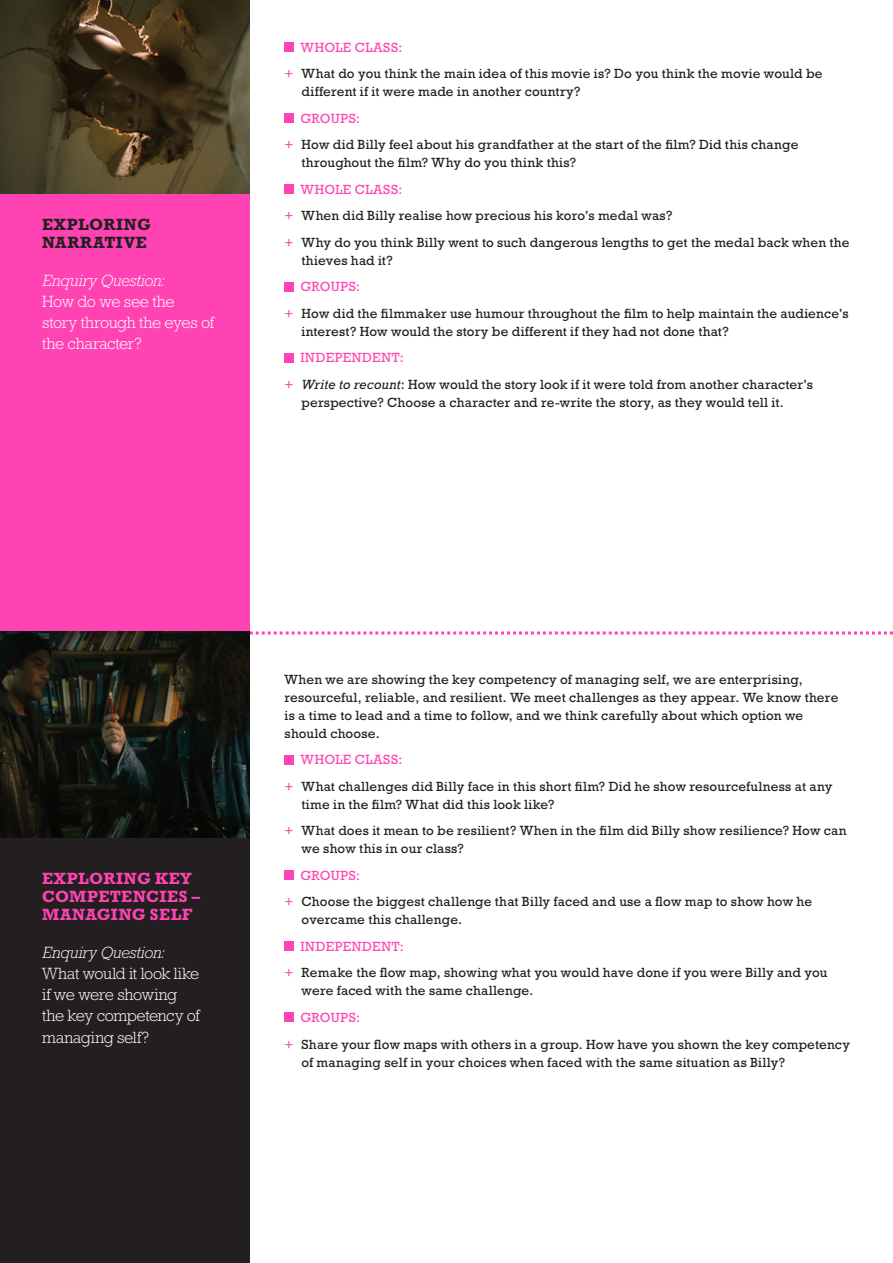
<style>
.page{position:relative;width:893px;height:1263px;background:#fff}
.page>*{position:absolute;margin:0;border:0;box-sizing:border-box;transform-origin:0 0}
.t1{font:300 16.5px/21px "Rockwell Std";letter-spacing:-.02em;color:#fff}
.t2{font:700 16.5px/18px "Rockwell Std";letter-spacing:.025em;color:#ff43b3}
.t3{font:italic 300 16.5px "Rockwell Std";letter-spacing:-.015em;color:#fff}
.t4{font:700 16.5px/18px "Rockwell Std";letter-spacing:.04em;color:#231f20}
.t5{font:13.5px/26.5px "Rockwell Std";letter-spacing:.015em;color:#231f20}
.s1{color:#ff43b3}
.s2{font-style:italic}
</style>
<div class="page">
<div style="left:0;top:838px;width:250px;height:425px;background:#231f20"></div>
<div style="left:0;top:193px;width:250px;height:438px;background:#ff43b3"></div>
<svg style="left:250px;top:631px;width:643px;height:3px"></svg>
<div style="left:285px;top:755px;width:9px;height:9px;background:#ff43b3"></div>
<div style="left:285px;top:871px;width:9px;height:9px;background:#ff43b3"></div>
<div style="left:285px;top:942px;width:9px;height:9px;background:#ff43b3"></div>
<div style="left:285px;top:1013px;width:9px;height:9px;background:#ff43b3"></div>
<img style="left:0;top:631px;width:250px;height:207px">
<div style="left:285px;top:43px;width:9px;height:9px;background:#ff43b3"></div>
<div style="left:285px;top:113px;width:9px;height:10px;background:#ff43b3"></div>
<div style="left:285px;top:185px;width:9px;height:9px;background:#ff43b3"></div>
<div style="left:285px;top:282px;width:9px;height:9px;background:#ff43b3"></div>
<div style="left:285px;top:353px;width:9px;height:9px;background:#ff43b3"></div>
<img style="left:0;top:0;width:250px;height:193px">
<p class="t4" style="left:42px;top:215px;width:110px">EXPLORING<br>NARRATIVE</p>
<p class="t3" style="left:42px;top:271px;width:124px">Enquiry Question:</p>
<p class="t1" style="left:42px;top:291px;width:173px">How do we see the<br>story through the eyes of the character?</p>
<p class="t5" style="left:285px;top:34px;width:540px;text-indent:16px"><span class="s1">WHoLE CLASS:<br>+</span> What do you think the main idea of this movie is? do you think the movie would be</p>
<p class="t5" style="left:302px;top:78px;width:281px">different if it were made in another country?</p>
<p class="t5" style="left:285px;top:105px;width:515px;text-indent:16px"><span class="s1">groUPS:<br>+</span> How did Billy feel about his grandfather at the start of the film? did this change</p>
<p class="t5" style="left:302px;top:149px;width:276px">throughout the film? Why do you think this?</p>
<p class="t5" style="left:285px;top:176px;width:566px;text-indent:16px"><span class="s1">WHoLE CLASS:<br>+</span> When did Billy realise how precious his koro’s medal was?<br><span class="s1">+</span> Why do you think Billy went to such dangerous lengths to get the medal back when the</p>
<p class="t5" style="left:302px;top:247px;width:93px">thieves had it?</p>
<p class="t5" style="left:285px;top:273px;width:566px;text-indent:16px"><span class="s1">groUPS:<br>+</span> How did the filmmaker use humour throughout the film to help maintain the audience’s</p>
<p class="t5" style="left:302px;top:318px;width:429px">interest? How would the story be different if they had not done that?</p>
<p class="t5" style="left:284px;top:344px;width:530px;text-indent:16px"><span class="s1">INdEPENdENT:<br>+</span> <span class="s2">Write to recount</span>: How would the story look if it were told from another character’s</p>
<p class="t5" style="left:302px;top:389px;width:484px">perspective? Choose a character and re-write the story, as they would tell it.</p>
<p class="t2" style="left:42px;top:870px;width:159px">EXPLORING KEY<br>COMPETENCIES –<br>MANAGING SELF</p>
<p class="t3" style="left:42px;top:943px;width:124px">Enquiry Question:</p>
<p class="t1" style="left:42px;top:963px;width:159px">What would it look like if we were showing the key competency of managing self?</p>
<p class="t5" style="left:285px;top:670px;width:555px;line-height:18px">When we are showing the key competency of managing self, we are enterprising, resourceful, reliable, and resilient. We meet challenges as they appear. We know there is a time to lead and a time to follow, and we think carefully about which option we should choose.</p>
<p class="t5" style="left:285px;top:746px;width:549px;text-indent:16px"><span class="s1">WHoLE CLASS:<br>+</span> What challenges did Billy face in this short film? did he show resourcefulness at any</p>
<p class="t5" style="left:285px;top:791px;width:563px;text-indent:17px">time in the film? What did this look like?<br><span class="s1">+</span> What does it mean to be resilient? When in the film did Billy show resilience? How can</p>
<p class="t5" style="left:302px;top:835px;width:164px">we show this in our class?</p>
<p class="t5" style="left:285px;top:862px;width:529px;text-indent:16px"><span class="s1">groUPS:<br>+</span> Choose the biggest challenge that Billy faced and use a flow map to show how he</p>
<p class="t5" style="left:302px;top:906px;width:162px">overcame this challenge.</p>
<p class="t5" style="left:284px;top:933px;width:544px;text-indent:16px"><span class="s1">INdEPENdENT:<br>+</span> remake the flow map, showing what you would have done if you were Billy and you</p>
<p class="t5" style="left:302px;top:977px;width:233px">were faced with the same challenge.</p>
<p class="t5" style="left:285px;top:1004px;width:567px;text-indent:16px"><span class="s1">groUPS:<br>+</span> Share your flow maps with others in a group. How have you shown the key competency</p>
<p class="t5" style="left:302px;top:1048px;width:485px">of managing self in your choices when faced with the same situation as Billy?</p>
</div>
